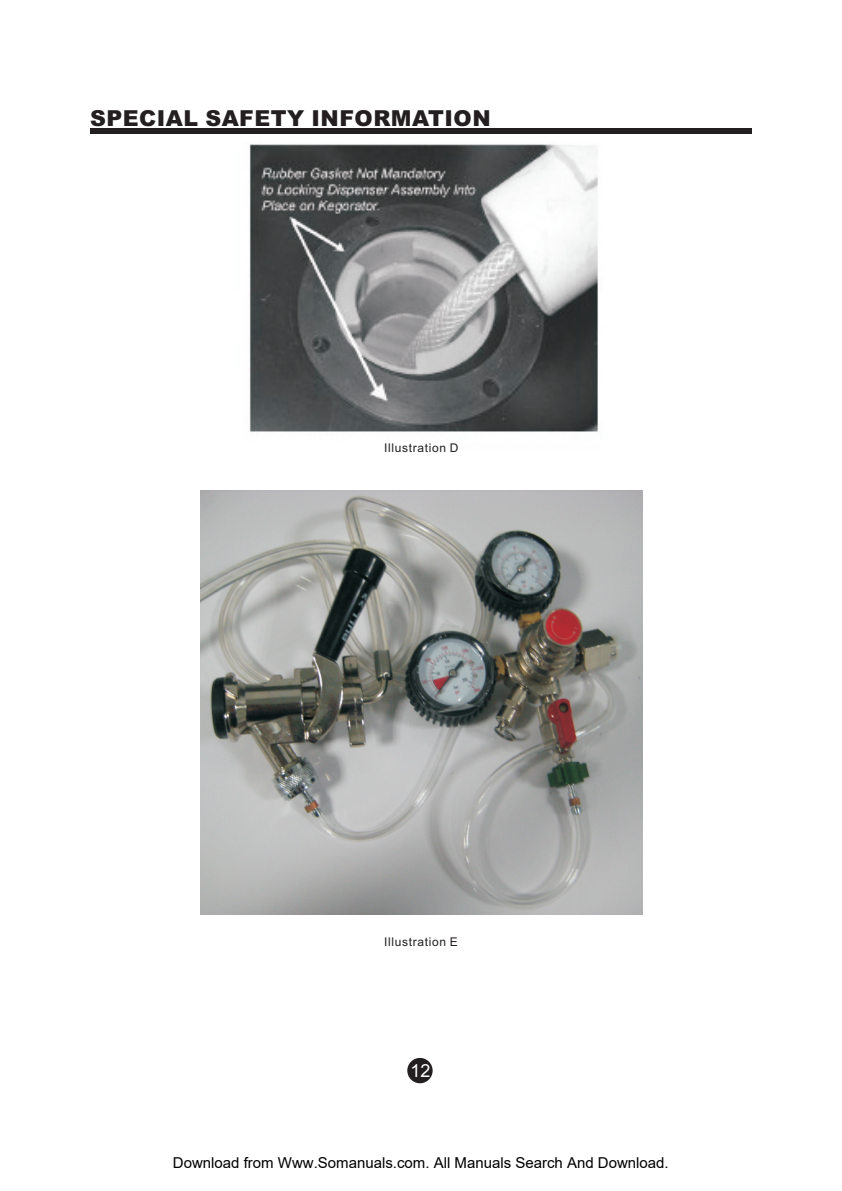
<style>
.page{position:relative;width:842px;height:1191px;background:#fff}
.page>*{position:absolute;margin:0;border:0;box-sizing:border-box;transform-origin:0 0}
.t1{font:900 22px "Arial";letter-spacing:.02em;color:#231f20}
.t2{font:18px "Arial";color:#fff}
.t3{font:15px "Arial";color:#000}
.t4{font:12px "Arial";letter-spacing:.055em;color:#231f20}
</style>
<div class="page">
<div style="left:90px;top:129px;width:662px;height:5px;background:#231f20"></div>
<img style="left:200px;top:144px;width:443px;height:365px">
<img style="left:200px;top:491px;width:442px;height:423px">
<div style="left:407px;top:1058px;width:26px;height:25px;background:#231f20;border-radius:50%"></div>
<h1 class="t1" style="left:90px;top:110px;width:402px">SPECIAL SAFETY INFORMATION</h1>
<p class="t4" style="left:384px;top:443px;width:76px">Illustration D</p>
<p class="t4" style="left:384px;top:937px;width:75px">Illustration E</p>
<p class="t2" style="left:410px;top:1063px;width:22px">12</p>
<p class="t3" style="left:173px;top:1154px;width:497px">Download from Www.Somanuals.com. All Manuals Search And Download.</p>
</div>
